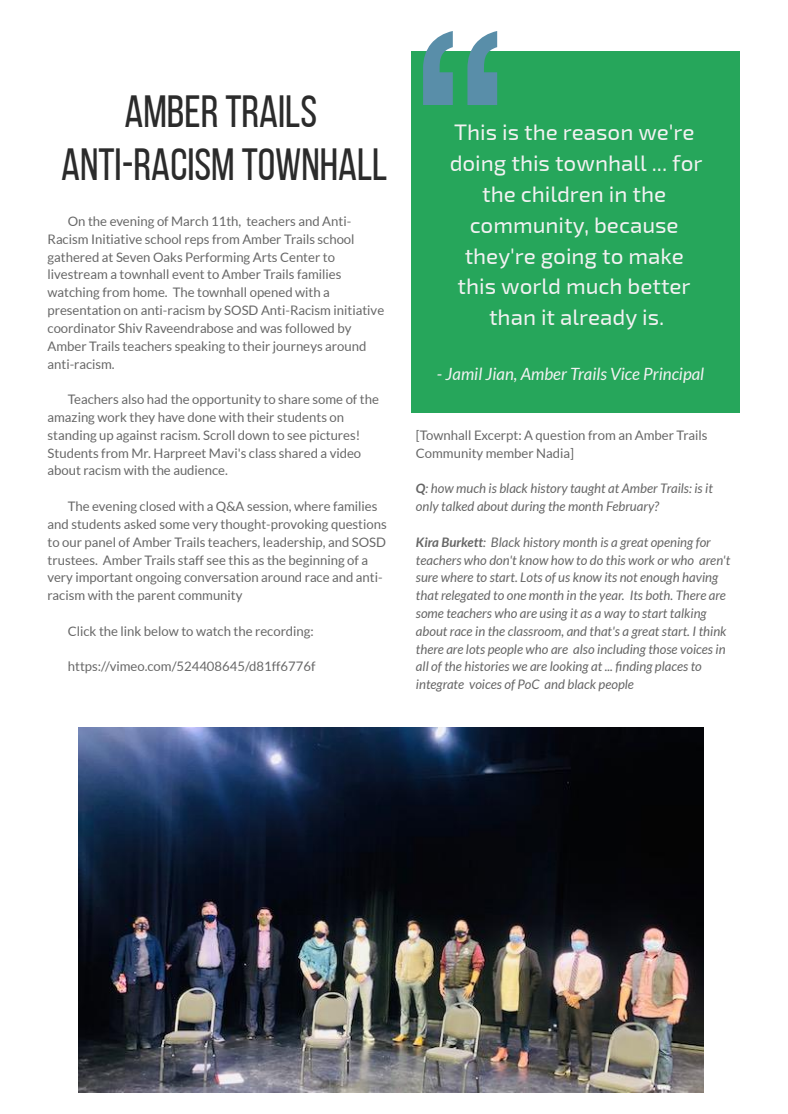
<style>
.page{position:relative;width:788px;height:1114px;background:#fff}
.page>*{position:absolute;margin:0;border:0;box-sizing:border-box;transform-origin:0 0}
.t1{font:45px/53.5px "Bebas Neue";color:#2b2b2b;text-align:center}
.t2{font:22.5px/31px "Exo 2.0";color:#f2f2f2;text-align:center}
.t3{font:italic 16.88px "Lato";color:#f2f2f2}
.t4{font:13.12px/17.8px "Lato";color:#666}
.t5{font:italic 13.12px/17.8px "Lato";color:#666}
.s1{font-weight:700}
</style>
<div class="page">
<div style="left:412px;top:52px;width:328px;height:360px;background:#26a65b"></div>
<svg style="left:423px;top:31px;width:74px;height:74px"></svg>
<img style="left:79px;top:727px;width:624px;height:365px">
<h1 class="t1" style="left:61px;top:84px;width:328px">AMBER TRAILS<br>ANTI-RACISM TOWNHALL</h1>
<p class="t4" style="left:48px;top:212px;width:338px;text-indent:20px">On the evening of March 11th, teachers and Anti-Racism Initiative school reps from Amber Trails school gathered at Seven Oaks Performing Arts Center to livestream a townhall event to Amber Trails families watching from home. The townhall opened with a presentation on anti-racism by SOSD Anti-Racism initiative coordinator Shiv Raveendrabose and was followed by Amber Trails teachers speaking to their journeys around anti-racism.</p>
<p class="t4" style="left:48px;top:390px;width:333px;text-indent:20px">Teachers also had the opportunity to share some of the amazing work they have done with their students on standing up against racism. Scroll down to see pictures!<br>Students from Mr. Harpreet Mavi's class shared a video about racism with the audience.</p>
<p class="t4" style="left:48px;top:497px;width:341px;text-indent:20px">The evening closed with a Q&amp;A session, where families and students asked some very thought-provoking questions to our panel of Amber Trails teachers, leadership, and SOSD trustees. Amber Trails staff see this as the beginning of a very important ongoing conversation around race and anti&shy;racism with the parent community</p>
<p class="t4" style="left:68px;top:622px;width:247px">Click the link below to watch the recording:</p>
<p class="t4" style="left:68px;top:658px;width:249px">https://vimeo.com/524408645/d81ff6776f</p>
<h2 class="t2" style="left:449px;top:117px;width:254px">This is the reason we're doing this townhall ... for the children in the community, because they're going to make this world much better than it already is.</h2>
<p class="t3" style="left:437px;top:364px;width:269px">- Jamil Jian, Amber Trails Vice Principal</p>
<p class="t4" style="left:416px;top:426px;width:293px">[Townhall Excerpt: A question from an Amber Trails<br>Community member Nadia]</p>
<p class="t5" style="left:416px;top:480px;width:298px"><span class="s1">Q</span>: how much is black history taught at Amber Trails: is it only talked about during the month February?</p>
<p class="t5" style="left:416px;top:533px;width:316px"><span class="s1">Kira Burkett</span>: Black history month is a great opening for teachers who don't know how to do this work or who aren't sure where to start. Lots of us know its not enough having that relegated to one month in the year. Its both. There are some teachers who are using it as a way to start talking about race in the classroom, and that's a great start. I think there are lots people who are also including those voices in all of the histories we are looking at ... finding places to integrate voices of PoC and black people</p>
</div>
